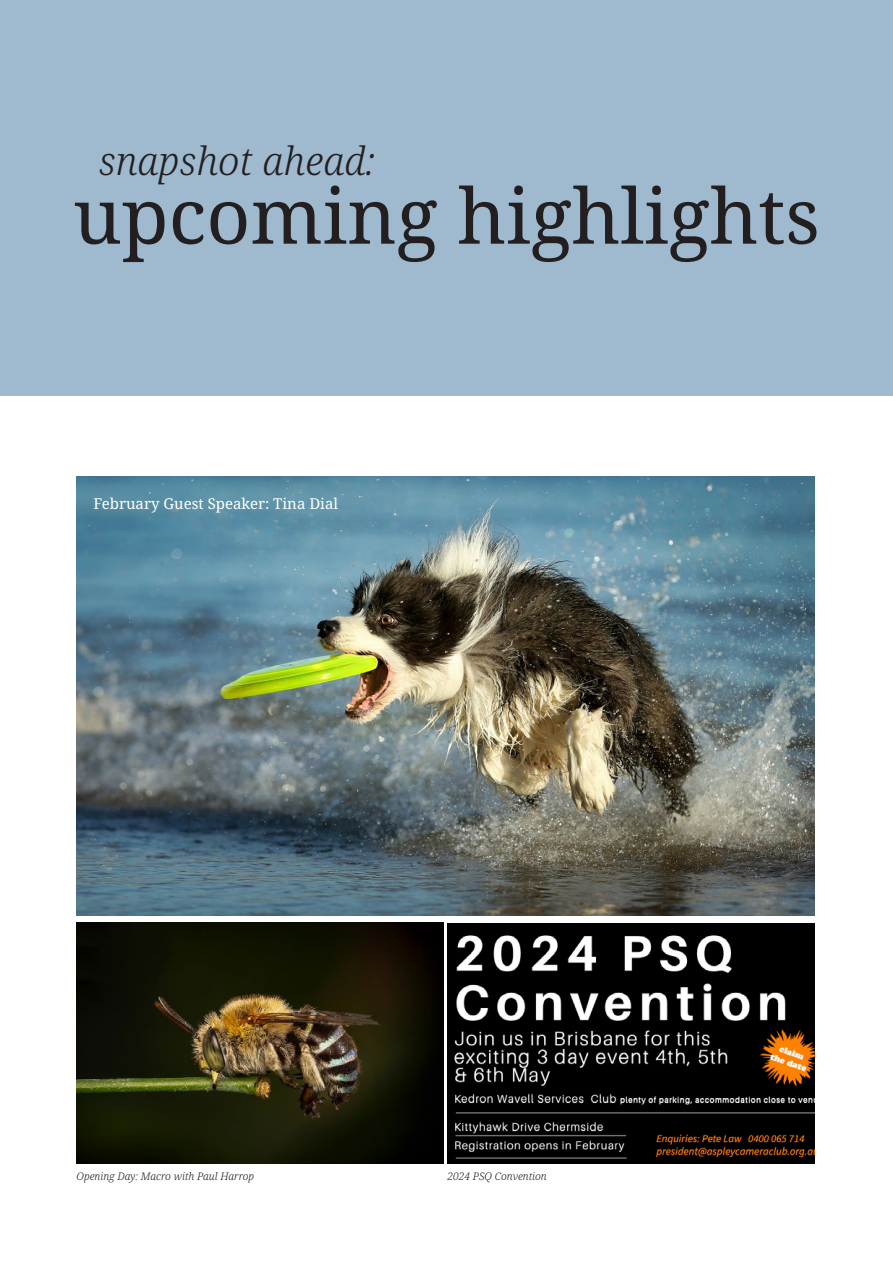
<style>
.page{position:relative;width:893px;height:1263px;background:#fff}
.page>*{position:absolute;margin:0;border:0;box-sizing:border-box;transform-origin:0 0}
.Large_Title{font:76.5px "Noto Serif";color:#231f20}
.Small_Title{font:italic 300 39px "Noto Serif";color:#231f20}
.Paragraph_Style_1{font:15px "Noto Serif";color:#fff}
.t1{font:italic 300 10.5px "Noto Serif";color:#231f20}
</style>
<div class="page">
<div style="left:0;top:0;width:893px;height:395px;background:#9fb9cf"></div>
<img style="left:77px;top:923px;width:366px;height:240px">
<img style="left:448px;top:923px;width:366px;height:240px">
<img style="left:77px;top:476px;width:737px;height:440px">
<p class="Small_Title" style="left:99px;top:134px;width:278px">snapshot ahead:</p>
<p class="Large_Title" style="left:73px;top:163px;width:748px">upcoming highlights</p>
<p class="Paragraph_Style_1" style="left:94px;top:494px;width:246px">February Guest Speaker: Tina Dial</p>
<p class="t1" style="left:77px;top:1169px;width:179px">Opening Day: Macro with Paul Harrop</p>
<p class="t1" style="left:448px;top:1169px;width:101px">2024 PSQ Convention</p>
</div>
